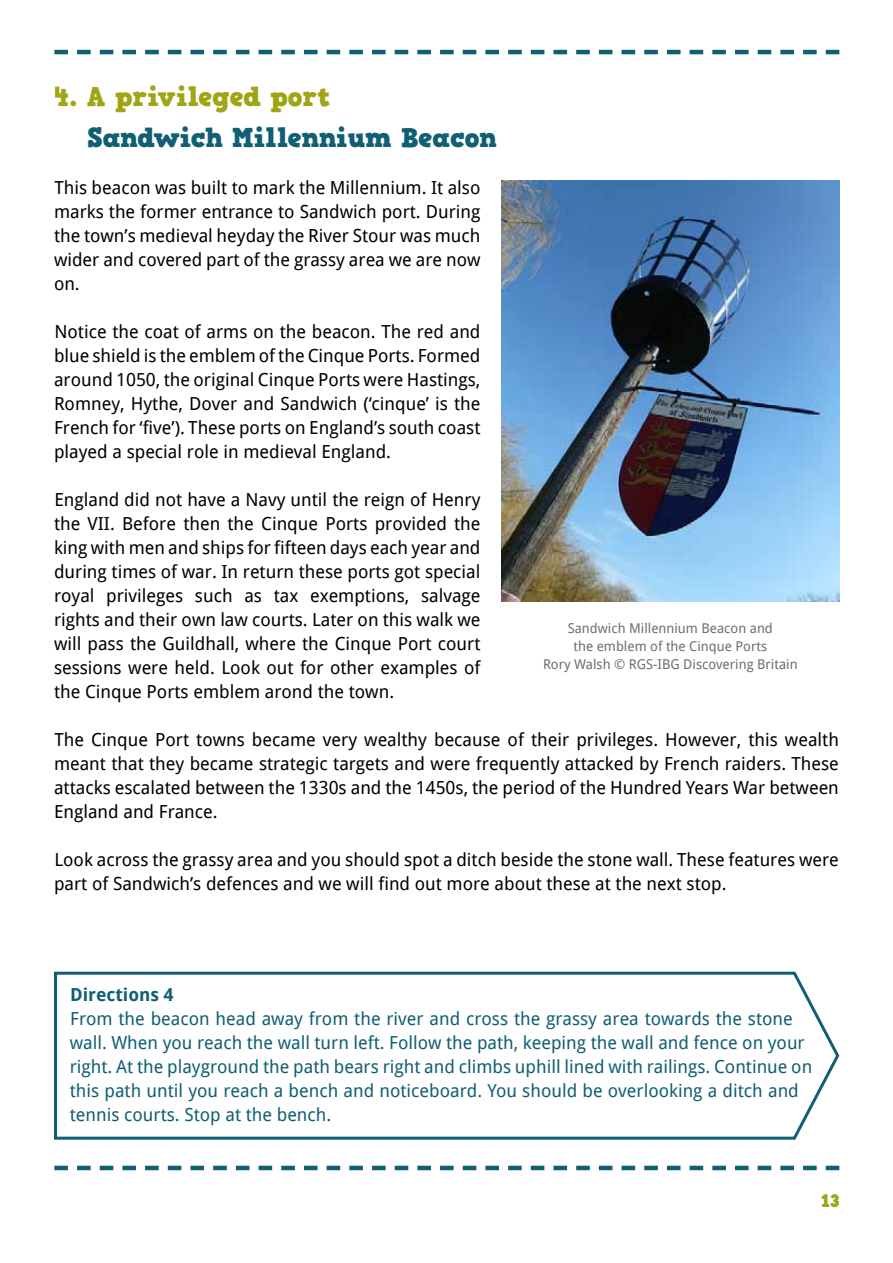
<style>
.page{position:relative;width:893px;height:1263px;background:#fff}
.page>*{position:absolute;margin:0;border:0;box-sizing:border-box;transform-origin:0 0}
.t1{font:27px "HVD Comic Serif Pro";color:#105f73}
.t2{font:27px "HVD Comic Serif Pro";letter-spacing:-.005em;color:#9fa515}
.t3{font:18px/24px "Droid Sans";color:#000;text-align:justify}
.t4{font:18px/24px "Droid Sans";color:#105f73}
.t5{font:700 18px "Droid Sans";color:#105f73}
.t6{font:18px "HVD Comic Serif Pro";color:#9fa515}
.t7{font:13.5px/18px "Droid Sans";color:#6d6e71;text-align:center}
</style>
<div class="page">
<svg style="left:54px;top:50px;width:785px;height:4px"></svg>
<svg style="left:54px;top:1166px;width:785px;height:4px"></svg>
<svg style="left:54px;top:971px;width:786px;height:169px"></svg>
<img style="left:502px;top:181px;width:337px;height:421px">
<h1 class="t2" style="left:54px;top:76px;width:279px">4. A privileged port</h1>
<h1 class="t1" style="left:88px;top:117px;width:410px">Sandwich Millennium Beacon</h1>
<p class="t3" style="left:54px;top:176px;width:428px">This beacon was built to mark the Millennium. It also marks the former entrance to Sandwich port. During the town’s medieval heyday the River Stour was much wider and covered part of the grassy area we are now on.</p>
<p class="t3" style="left:54px;top:320px;width:428px">Notice the coat of arms on the beacon. The red and blue shield is the emblem of the Cinque Ports. Formed around 1050, the original Cinque Ports were Hastings, Romney, Hythe, Dover and Sandwich (‘cinque’ is the French for ‘five’). These ports on England’s south coast played a special role in medieval England.</p>
<p class="t3" style="left:54px;top:488px;width:428px">England did not have a Navy until the reign of Henry the VII. Before then the Cinque Ports provided the king with men and ships for fifteen days each year and during times of war. In return these ports got special royal privileges such as tax exemptions, salvage rights and their own law courts. Later on this walk we will pass the Guildhall, where the Cinque Port court sessions were held. Look out for other examples of the Cinque Ports emblem arond the town.</p>
<p class="t3" style="left:54px;top:728px;width:786px">The Cinque Port towns became very wealthy because of their privileges. However, this wealth meant that they became strategic targets and were frequently attacked by French raiders. These attacks escalated between the 1330s and the 1450s, the period of the Hundred Years War between England and France.</p>
<p class="t3" style="left:54px;top:848px;width:786px">Look across the grassy area and you should spot a ditch beside the stone wall. These features were part of Sandwich’s defences and we will find out more about these at the next stop.</p>
<p class="t7" style="left:543px;top:620px;width:256px">Sandwich Millennium Beacon and<br>the emblem of the Cinque Ports<br>Rory Walsh © RGS-IBG Discovering Britain</p>
<p class="t5" style="left:70px;top:984px;width:105px">Directions 4</p>
<p class="t4" style="left:70px;top:1007px;width:744px">From the beacon head away from the river and cross the grassy area towards the stone wall. When you reach the wall turn left. Follow the path, keeping the wall and fence on your right. At the playground the path bears right and climbs uphill lined with railings. Continue on this path until you reach a bench and noticeboard. You should be overlooking a ditch and tennis courts. Stop at the bench.</p>
<p class="t6" style="left:821px;top:1187px;width:20px">13</p>
</div>
